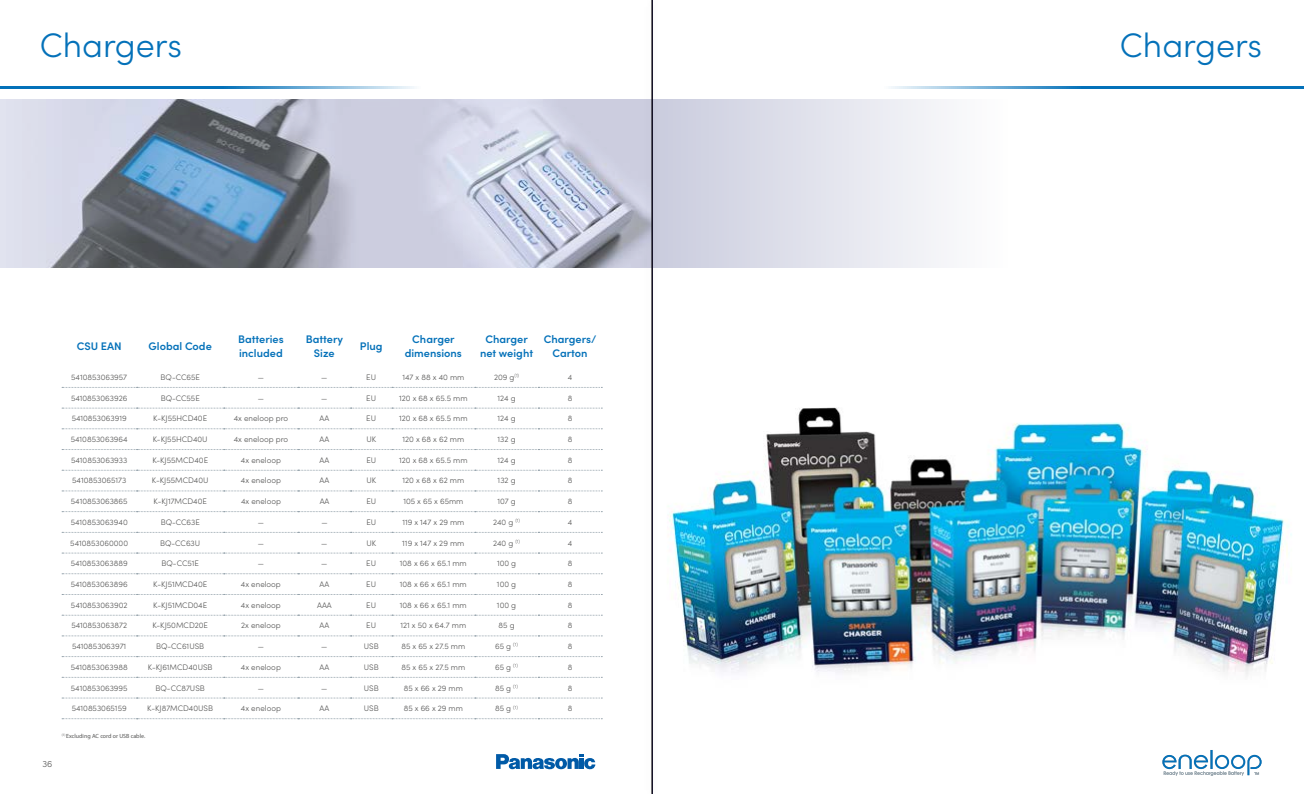
<style>
.page{position:relative;width:1304px;height:794px;background:#fff}
.page>*{position:absolute;margin:0;border:0;box-sizing:border-box;transform-origin:0 0}
.t1{font:300 34px "Sofia Pro";color:#0471b9}
.t2{font:600 11px/13.2px "Sofia Pro";color:#0471b9;text-align:center}
.t3{font:300 9px "Sofia Pro";color:#565655}
.t4{font:300 8px "Sofia Pro";color:#565655}
.t5{font:6px "Myriad Pro";color:#565655}
</style>
<div class="page">
<svg style="left:62px;top:407px;width:540px;height:292px"></svg>
<svg style="left:62px;top:387px;width:540px;height:1px"></svg>
<svg style="left:62px;top:408px;width:540px;height:1px"></svg>
<svg style="left:62px;top:428px;width:540px;height:1px"></svg>
<svg style="left:62px;top:449px;width:540px;height:1px"></svg>
<svg style="left:62px;top:470px;width:540px;height:1px"></svg>
<svg style="left:62px;top:490px;width:540px;height:1px"></svg>
<svg style="left:62px;top:511px;width:540px;height:1px"></svg>
<svg style="left:62px;top:532px;width:540px;height:1px"></svg>
<svg style="left:62px;top:553px;width:540px;height:1px"></svg>
<svg style="left:62px;top:573px;width:540px;height:1px"></svg>
<svg style="left:62px;top:594px;width:540px;height:1px"></svg>
<svg style="left:62px;top:615px;width:540px;height:1px"></svg>
<svg style="left:62px;top:635px;width:540px;height:1px"></svg>
<svg style="left:62px;top:656px;width:540px;height:1px"></svg>
<svg style="left:62px;top:677px;width:540px;height:1px"></svg>
<svg style="left:62px;top:697px;width:540px;height:1px"></svg>
<svg style="left:62px;top:718px;width:540px;height:1px"></svg>
<hr style="left:814px;top:86px;width:490px;height:2px;background:#0471b9">
<hr style="left:0;top:86px;width:490px;height:2px;background:#0471b9">
<img style="left:0;top:99px;width:642px;height:168px">
<div style="left:652px;top:99px;width:652px;height:168px;background:linear-gradient(to right,#d5d6e4,#fff)"></div>
<svg style="left:496px;top:754px;width:99px;height:15px"></svg>
<svg style="left:1162px;top:750px;width:100px;height:26px"></svg>
<img style="left:669px;top:407px;width:623px;height:269px">
<div style="left:642px;top:0;width:19px;height:794px;background:#000;opacity:.75"></div>
<hr style="left:652px;top:0;width:1px;height:794px;background:#000">
<h1 class="t1" style="left:40px;top:21px;width:144px">Chargers</h1>
<h1 class="t1" style="left:1120px;top:21px;width:144px">Chargers</h1>
<h2 class="t2" style="left:77px;top:339px;width:47px">CSU EAN</h2>
<h2 class="t2" style="left:149px;top:339px;width:65px">Global Code</h2>
<h2 class="t2" style="left:238px;top:332px;width:47px;text-align:left">Batteries included</h2>
<h2 class="t2" style="left:306px;top:332px;width:39px">Battery<br>Size</h2>
<h2 class="t2" style="left:360px;top:339px;width:24px">Plug</h2>
<h2 class="t2" style="left:405px;top:332px;width:59px">Charger dimensions</h2>
<h2 class="t2" style="left:480px;top:332px;width:55px">Charger net weight</h2>
<h2 class="t2" style="left:544px;top:332px;width:54px">Chargers/<br>Carton</h2>
<p class="t4" style="left:71px;top:371px;width:57px">5410853063957</p>
<p class="t4" style="left:161px;top:371px;width:41px">BQ-CC65E</p>
<p class="t4" style="left:258px;top:371px;width:8px">—</p>
<p class="t4" style="left:321px;top:371px;width:8px">—</p>
<p class="t4" style="left:366px;top:371px;width:11px">EU</p>
<p class="t4" style="left:402px;top:371px;width:64px">147 x 88 x 40 mm</p>
<p class="t4" style="left:494px;top:371px;width:27px">209 g<sup>(1)</sup></p>
<p class="t4" style="left:568px;top:371px;width:6px">4</p>
<p class="t4" style="left:71px;top:392px;width:58px">5410853063926</p>
<p class="t4" style="left:161px;top:392px;width:41px">BQ-CC55E</p>
<p class="t4" style="left:366px;top:392px;width:11px">EU</p>
<p class="t4" style="left:399px;top:392px;width:70px">120 x 68 x 65.5 mm</p>
<p class="t4" style="left:497px;top:392px;width:20px">124 g</p>
<p class="t4" style="left:568px;top:392px;width:6px">8</p>
<p class="t4" style="left:72px;top:413px;width:56px">5410853063919</p>
<p class="t4" style="left:153px;top:413px;width:55px">K-KJ55HCD40E</p>
<p class="t4" style="left:234px;top:413px;width:56px">4x eneloop pro</p>
<p class="t4" style="left:320px;top:413px;width:11px">AA</p>
<p class="t4" style="left:366px;top:413px;width:11px">EU</p>
<p class="t4" style="left:399px;top:413px;width:70px">120 x 68 x 65.5 mm</p>
<p class="t4" style="left:497px;top:413px;width:20px">124 g</p>
<p class="t4" style="left:568px;top:413px;width:6px">8</p>
<p class="t4" style="left:71px;top:433px;width:58px">5410853063964</p>
<p class="t4" style="left:153px;top:433px;width:56px">K-KJ55HCD40U</p>
<p class="t4" style="left:234px;top:433px;width:56px">4x eneloop pro</p>
<p class="t4" style="left:320px;top:433px;width:11px">AA</p>
<p class="t4" style="left:366px;top:433px;width:11px">UK</p>
<p class="t4" style="left:402px;top:433px;width:63px">120 x 68 x 62 mm</p>
<p class="t4" style="left:498px;top:433px;width:19px">132 g</p>
<p class="t4" style="left:568px;top:433px;width:6px">8</p>
<p class="t4" style="left:71px;top:454px;width:58px">5410853063933</p>
<p class="t4" style="left:152px;top:454px;width:57px">K-KJ55MCD40E</p>
<p class="t4" style="left:241px;top:454px;width:41px">4x eneloop</p>
<p class="t4" style="left:320px;top:454px;width:11px">AA</p>
<p class="t4" style="left:366px;top:454px;width:11px">EU</p>
<p class="t4" style="left:399px;top:454px;width:70px">120 x 68 x 65.5 mm</p>
<p class="t4" style="left:498px;top:454px;width:20px">124 g</p>
<p class="t4" style="left:568px;top:454px;width:6px">8</p>
<p class="t4" style="left:72px;top:475px;width:56px">5410853065173</p>
<p class="t4" style="left:152px;top:475px;width:58px">K-KJ55MCD40U</p>
<p class="t4" style="left:241px;top:475px;width:41px">4x eneloop</p>
<p class="t4" style="left:320px;top:475px;width:11px">AA</p>
<p class="t4" style="left:366px;top:475px;width:11px">UK</p>
<p class="t4" style="left:403px;top:475px;width:63px">120 x 68 x 62 mm</p>
<p class="t4" style="left:498px;top:475px;width:19px">132 g</p>
<p class="t4" style="left:568px;top:475px;width:6px">8</p>
<p class="t4" style="left:71px;top:495px;width:58px">5410853063865</p>
<p class="t4" style="left:154px;top:495px;width:55px">K-KJ17MCD40E</p>
<p class="t4" style="left:241px;top:495px;width:41px">4x eneloop</p>
<p class="t4" style="left:320px;top:495px;width:11px">AA</p>
<p class="t4" style="left:366px;top:495px;width:11px">EU</p>
<p class="t4" style="left:403px;top:495px;width:62px">105 x 65 x 65mm</p>
<p class="t4" style="left:497px;top:495px;width:20px">107 g</p>
<p class="t4" style="left:568px;top:495px;width:6px">8</p>
<p class="t4" style="left:71px;top:516px;width:58px">5410853063940</p>
<p class="t4" style="left:161px;top:516px;width:41px">BQ-CC63E</p>
<p class="t4" style="left:258px;top:516px;width:8px">—</p>
<p class="t4" style="left:321px;top:516px;width:8px">—</p>
<p class="t4" style="left:366px;top:516px;width:11px">EU</p>
<p class="t4" style="left:402px;top:516px;width:64px">119 x 147 x 29 mm</p>
<p class="t4" style="left:493px;top:516px;width:29px">240 g <sup>(1)</sup></p>
<p class="t4" style="left:568px;top:516px;width:6px">4</p>
<p class="t4" style="left:70px;top:537px;width:59px">5410853060000</p>
<p class="t4" style="left:160px;top:537px;width:42px">BQ-CC63U</p>
<p class="t4" style="left:366px;top:537px;width:11px">UK</p>
<p class="t4" style="left:402px;top:537px;width:64px">119 x 147 x 29 mm</p>
<p class="t4" style="left:493px;top:537px;width:29px">240 g <sup>(1)</sup></p>
<p class="t4" style="left:568px;top:537px;width:6px">4</p>
<p class="t4" style="left:71px;top:558px;width:58px">5410853063889</p>
<p class="t4" style="left:162px;top:558px;width:39px">BQ-CC51E</p>
<p class="t4" style="left:258px;top:558px;width:8px">—</p>
<p class="t4" style="left:321px;top:558px;width:8px">—</p>
<p class="t4" style="left:366px;top:558px;width:11px">EU</p>
<p class="t4" style="left:400px;top:558px;width:68px">108 x 66 x 65.1 mm</p>
<p class="t4" style="left:497px;top:558px;width:21px">100 g</p>
<p class="t4" style="left:568px;top:558px;width:6px">8</p>
<p class="t4" style="left:71px;top:578px;width:58px">5410853063896</p>
<p class="t4" style="left:153px;top:578px;width:55px">K-KJ51MCD40E</p>
<p class="t4" style="left:241px;top:578px;width:41px">4x eneloop</p>
<p class="t4" style="left:320px;top:578px;width:11px">AA</p>
<p class="t4" style="left:366px;top:578px;width:11px">EU</p>
<p class="t4" style="left:400px;top:578px;width:68px">108 x 66 x 65.1 mm</p>
<p class="t4" style="left:497px;top:578px;width:21px">100 g</p>
<p class="t4" style="left:568px;top:578px;width:6px">8</p>
<p class="t4" style="left:71px;top:599px;width:58px">5410853063902</p>
<p class="t4" style="left:153px;top:599px;width:55px">K-KJ51MCD04E</p>
<p class="t4" style="left:241px;top:599px;width:41px">4x eneloop</p>
<p class="t4" style="left:317px;top:599px;width:16px">AAA</p>
<p class="t4" style="left:366px;top:599px;width:11px">EU</p>
<p class="t4" style="left:400px;top:599px;width:68px">108 x 66 x 65.1 mm</p>
<p class="t4" style="left:497px;top:599px;width:21px">100 g</p>
<p class="t4" style="left:568px;top:599px;width:6px">8</p>
<p class="t4" style="left:71px;top:620px;width:57px">5410853063872</p>
<p class="t4" style="left:152px;top:620px;width:57px">K-KJ50MCD20E</p>
<p class="t4" style="left:241px;top:620px;width:41px">2x eneloop</p>
<p class="t4" style="left:320px;top:620px;width:11px">AA</p>
<p class="t4" style="left:366px;top:620px;width:11px">EU</p>
<p class="t4" style="left:400px;top:620px;width:67px">121 x 50 x 64.7 mm</p>
<p class="t4" style="left:499px;top:620px;width:18px">85 g</p>
<p class="t4" style="left:568px;top:620px;width:6px">8</p>
<p class="t4" style="left:72px;top:640px;width:56px">5410853063971</p>
<p class="t4" style="left:156px;top:640px;width:50px">BQ-CC61USB</p>
<p class="t4" style="left:258px;top:640px;width:8px">—</p>
<p class="t4" style="left:321px;top:640px;width:8px">—</p>
<p class="t4" style="left:364px;top:640px;width:16px">USB</p>
<p class="t4" style="left:401px;top:640px;width:65px">85 x 65 x 27.5 mm</p>
<p class="t4" style="left:495px;top:640px;width:24px">65 g <sup>(1)</sup></p>
<p class="t4" style="left:568px;top:640px;width:6px">8</p>
<p class="t4" style="left:71px;top:661px;width:58px">5410853063988</p>
<p class="t4" style="left:148px;top:661px;width:66px">K-KJ61MCD40USB</p>
<p class="t4" style="left:241px;top:661px;width:41px">4x eneloop</p>
<p class="t4" style="left:320px;top:661px;width:11px">AA</p>
<p class="t4" style="left:364px;top:661px;width:16px">USB</p>
<p class="t4" style="left:401px;top:661px;width:65px">85 x 65 x 27.5 mm</p>
<p class="t4" style="left:495px;top:661px;width:24px">65 g <sup>(1)</sup></p>
<p class="t4" style="left:568px;top:661px;width:6px">8</p>
<p class="t4" style="left:71px;top:682px;width:58px">5410853063995</p>
<p class="t4" style="left:156px;top:682px;width:51px">BQ-CC87USB</p>
<p class="t4" style="left:364px;top:682px;width:16px">USB</p>
<p class="t4" style="left:404px;top:682px;width:61px">85 x 66 x 29 mm</p>
<p class="t4" style="left:495px;top:682px;width:24px">85 g <sup>(1)</sup></p>
<p class="t4" style="left:568px;top:682px;width:6px">8</p>
<p class="t4" style="left:72px;top:702px;width:56px">5410853065159</p>
<p class="t4" style="left:147px;top:702px;width:67px">K-KJ87MCD40USB</p>
<p class="t4" style="left:241px;top:702px;width:41px">4x eneloop</p>
<p class="t4" style="left:320px;top:702px;width:11px">AA</p>
<p class="t4" style="left:364px;top:702px;width:16px">USB</p>
<p class="t4" style="left:404px;top:702px;width:61px">85 x 66 x 29 mm</p>
<p class="t4" style="left:495px;top:702px;width:24px">85 g <sup>(1)</sup></p>
<p class="t4" style="left:568px;top:702px;width:6px">8</p>
<p class="t3" style="left:43px;top:757px;width:11px">36</p>
<p class="t5" style="left:62px;top:732px;width:85px"><sup>(1)</sup> Excluding AC cord or USB cable.</p>
</div>
